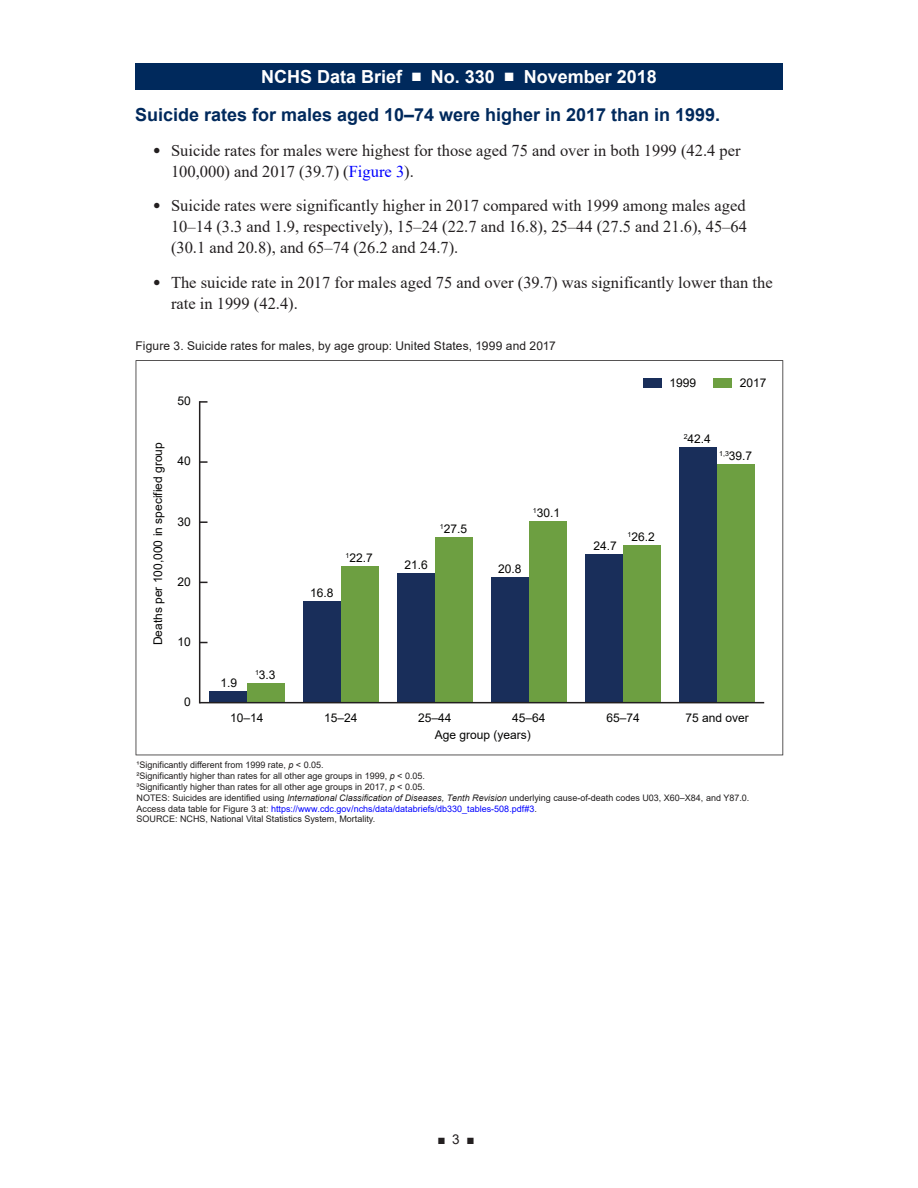
<style>
.page{position:relative;width:918px;height:1188px;background:#fff}
.page>*{position:absolute;margin:0;border:0;box-sizing:border-box;transform-origin:0 0}
.t1{font:700 18px "Arial";color:#00295c}
.t2{font:700 18px "Arial";color:#fff}
.t3{font:16.5px/21px "Times New Roman";color:#231f20}
.t4{font:13.5px "Arial";color:#231f20}
.t5{font:12px "Arial";color:#050504}
.t6{font:12px "Arial";letter-spacing:.01em;color:#211e1e}
.t7{font:9px/10.8px "Arial";color:#211e1e}
.s1{font-size:12.3px}
.s2{color:#00f}
.s3{font-style:italic}
</style>
<div class="page">
<div style="left:135px;top:63px;width:648px;height:27px;background:#00295c"></div>
<svg style="left:136px;top:360px;width:647px;height:395px"></svg>
<div style="left:644px;top:378px;width:18px;height:9px;background:#192e5a"></div>
<div style="left:713px;top:378px;width:18px;height:9px;background:#6d9f41"></div>
<h1 class="t2" style="left:261px;top:64px;width:397px">NCHS Data Brief ■ No. 330 ■ November 2018</h1>
<h2 class="t1" style="left:135px;top:102px;width:587px">Suicide rates for males aged 10–74 were higher in 2017 than in 1999.</h2>
<p class="t3" style="left:171px;top:139px;width:571px;text-indent:-18px"><span class="s1">●</span> Suicide rates for males were highest for those aged 75 and over in both 1999 (42.4 per<br>100,000) and 2017 (39.7) (<span class="s2">Figure 3</span>).</p>
<p class="t3" style="left:171px;top:195px;width:578px;text-align:justify;text-indent:-18px"><span class="s1">●</span> Suicide rates were significantly higher in 2017 compared with 1999 among males aged 10–14 (3.3 and 1.9, respectively), 15–24 (22.7 and 16.8), 25–44 (27.5 and 21.6), 45–64 (30.1 and 20.8), and 65–74 (26.2 and 24.7).</p>
<p class="t3" style="left:171px;top:271px;width:603px;text-indent:-18px"><span class="s1">●</span> The suicide rate in 2017 for males aged 75 and over (39.7) was significantly lower than the rate in 1999 (42.4).</p>
<p class="t6" style="left:136px;top:338px;width:422px">Figure 3. Suicide rates for males, by age group: United States, 1999 and 2017</p>
<p class="t5" style="left:178px;top:393px;width:15px">50</p>
<p class="t5" style="left:150px;top:645px;width:204px;rotate:-90deg">Deaths per 100,000 in specified group</p>
<p class="t5" style="left:178px;top:453px;width:15px">40</p>
<p class="t5" style="left:178px;top:513px;width:15px">30</p>
<p class="t5" style="left:178px;top:573px;width:15px">20</p>
<p class="t5" style="left:178px;top:633px;width:15px">10</p>
<p class="t5" style="left:184px;top:694px;width:8px">0</p>
<p class="t5" style="left:221px;top:675px;width:18px">1.9</p>
<p class="t5" style="left:255px;top:666px;width:22px"><sup>1</sup>3.3</p>
<p class="t5" style="left:310px;top:585px;width:25px">16.8</p>
<p class="t5" style="left:345px;top:549px;width:29px"><sup>1</sup>22.7</p>
<p class="t5" style="left:404px;top:556px;width:25px">21.6</p>
<p class="t5" style="left:440px;top:521px;width:29px"><sup>1</sup>27.5</p>
<p class="t5" style="left:533px;top:505px;width:29px"><sup>1</sup>30.1</p>
<p class="t5" style="left:498px;top:561px;width:25px">20.8</p>
<p class="t5" style="left:670px;top:375px;width:28px">1999</p>
<p class="t5" style="left:740px;top:375px;width:28px">2017</p>
<p class="t5" style="left:684px;top:431px;width:29px"><sup>2</sup>42.4</p>
<p class="t5" style="left:719px;top:447px;width:35px"><sup>1,3</sup>39.7</p>
<p class="t5" style="left:594px;top:537px;width:25px">24.7</p>
<p class="t5" style="left:628px;top:528px;width:29px"><sup>1</sup>26.2</p>
<p class="t5" style="left:230px;top:709px;width:35px">10–14</p>
<p class="t5" style="left:324px;top:709px;width:35px">15–24</p>
<p class="t5" style="left:418px;top:709px;width:35px">25–44</p>
<p class="t5" style="left:512px;top:709px;width:35px">45–64</p>
<p class="t5" style="left:606px;top:709px;width:35px">65–74</p>
<p class="t5" style="left:685px;top:709px;width:65px">75 and over</p>
<p class="t5" style="left:435px;top:726px;width:98px">Age group (years)</p>
<p class="t7" style="left:136px;top:760px;width:614px">¹Significantly different from 1999 rate, <span class="s3">p</span> &lt; 0.05.<br>²Significantly higher than rates for all other age groups in 1999, <span class="s3">p</span> &lt; 0.05.<br>³Significantly higher than rates for all other age groups in 2017, <span class="s3">p</span> &lt; 0.05.<br>NOTES: Suicides are identified using <span class="s3">International Classification of Diseases, Tenth Revision</span> underlying cause-of-death codes U03, X60–X84, and Y87.0.<br>Access data table for Figure 3 at: <span class="s2">https://www.cdc.gov/nchs/data/databriefs/db330_tables-508.pdf#3</span>.<br>SOURCE: NCHS, National Vital Statistics System, Mortality.</p>
<h3 class="t4" style="left:437px;top:1130px;width:39px">■ 3 ■</h3>
</div>
